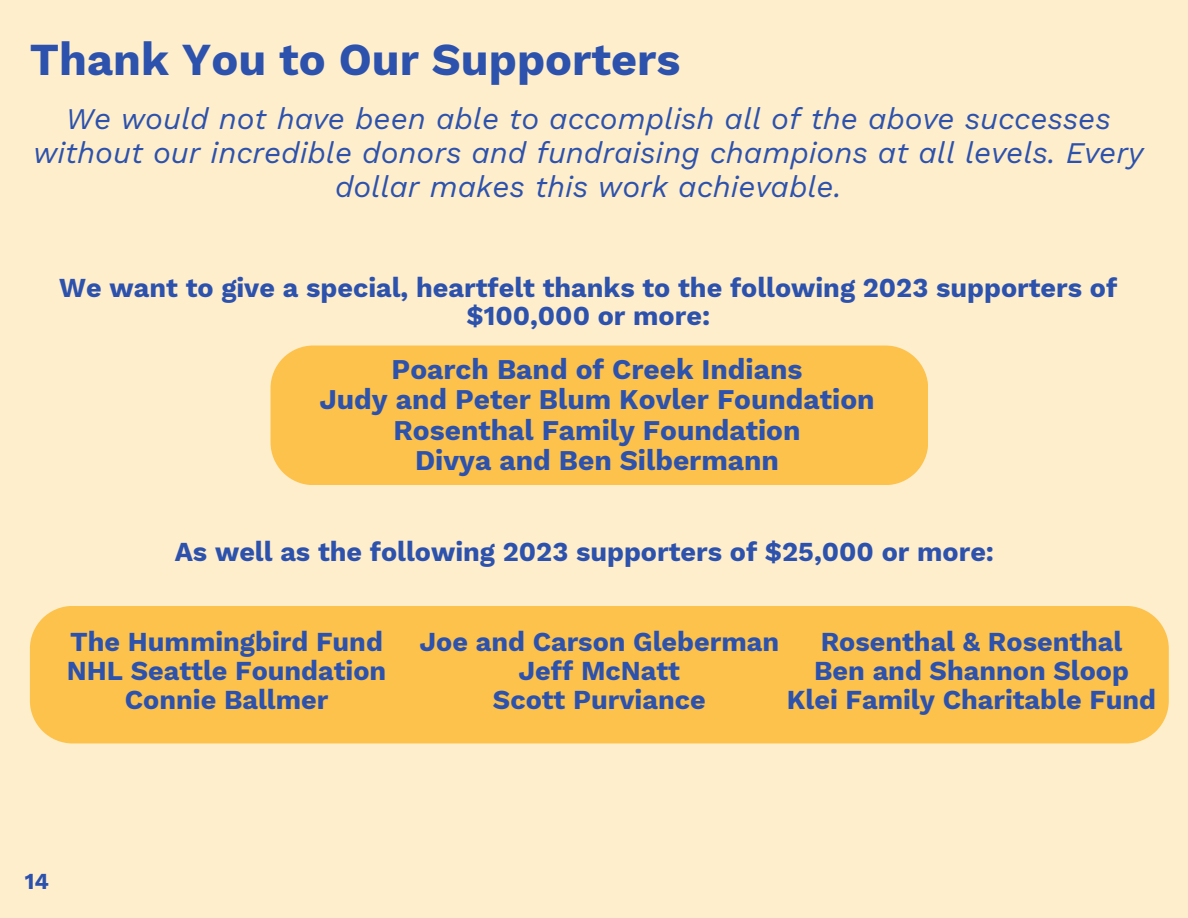
<style>
.page{position:relative;width:1188px;height:918px;background:#fec}
.page>*{position:absolute;margin:0;border:0;box-sizing:border-box;transform-origin:0 0}
.t1{font:700 45px "Work Sans";color:#2c52ad}
.t2{font:italic 30px/33.8px "Work Sans";color:#2c52ad;text-align:center}
.t3{font:700 28.2px/30.3px "Work Sans";color:#2c52ad;text-align:center}
.t4{font:700 27px/28.2px "Work Sans";color:#2c52ad;text-align:center}
.t5{font:700 22.5px "Work Sans";color:#2c52ad}
</style>
<div class="page">
<div style="left:271px;top:346px;width:657px;height:139px;background:#fdc24b"></div>
<div style="left:30px;top:606px;width:1139px;height:137px;background:#fdc24b"></div>
<h2 class="t1" style="left:30px;top:33px;width:652px">Thank You to Our Supporters</h2>
<p class="t2" style="left:33px;top:102px;width:1111px">We would not have been able to accomplish all of the above successes without our incredible donors and fundraising champions at all levels. Every dollar makes this work achievable.</p>
<h3 class="t4" style="left:59px;top:274px;width:1059px">We want to give a special, heartfelt thanks to the following 2023 supporters of $100,000 or more:</h3>
<p class="t3" style="left:319px;top:354px;width:557px">Poarch Band of Creek Indians<br>Judy and Peter Blum Kovler Foundation<br>Rosenthal Family Foundation<br>Divya and Ben Silbermann</p>
<p class="t4" style="left:175px;top:538px;width:821px">As well as the following 2023 supporters of $25,000 or more:</p>
<p class="t4" style="left:70px;top:627px;width:314px">The Hummingbird Fund</p>
<p class="t4" style="left:67px;top:657px;width:321px">NHL Seattle Foundation</p>
<p class="t4" style="left:125px;top:686px;width:205px">Connie Ballmer</p>
<p class="t4" style="left:420px;top:627px;width:361px">Joe and Carson Gleberman</p>
<p class="t4" style="left:519px;top:657px;width:163px">Jeff McNatt</p>
<p class="t4" style="left:493px;top:686px;width:214px">Scott Purviance</p>
<p class="t4" style="left:821px;top:627px;width:303px">Rosenthal &amp; Rosenthal</p>
<p class="t4" style="left:814px;top:657px;width:316px">Ben and Shannon Sloop</p>
<p class="t4" style="left:787px;top:686px;width:371px">Klei Family Charitable Fund</p>
<h1 class="t5" style="left:25px;top:868px;width:26px">14</h1>
</div>
